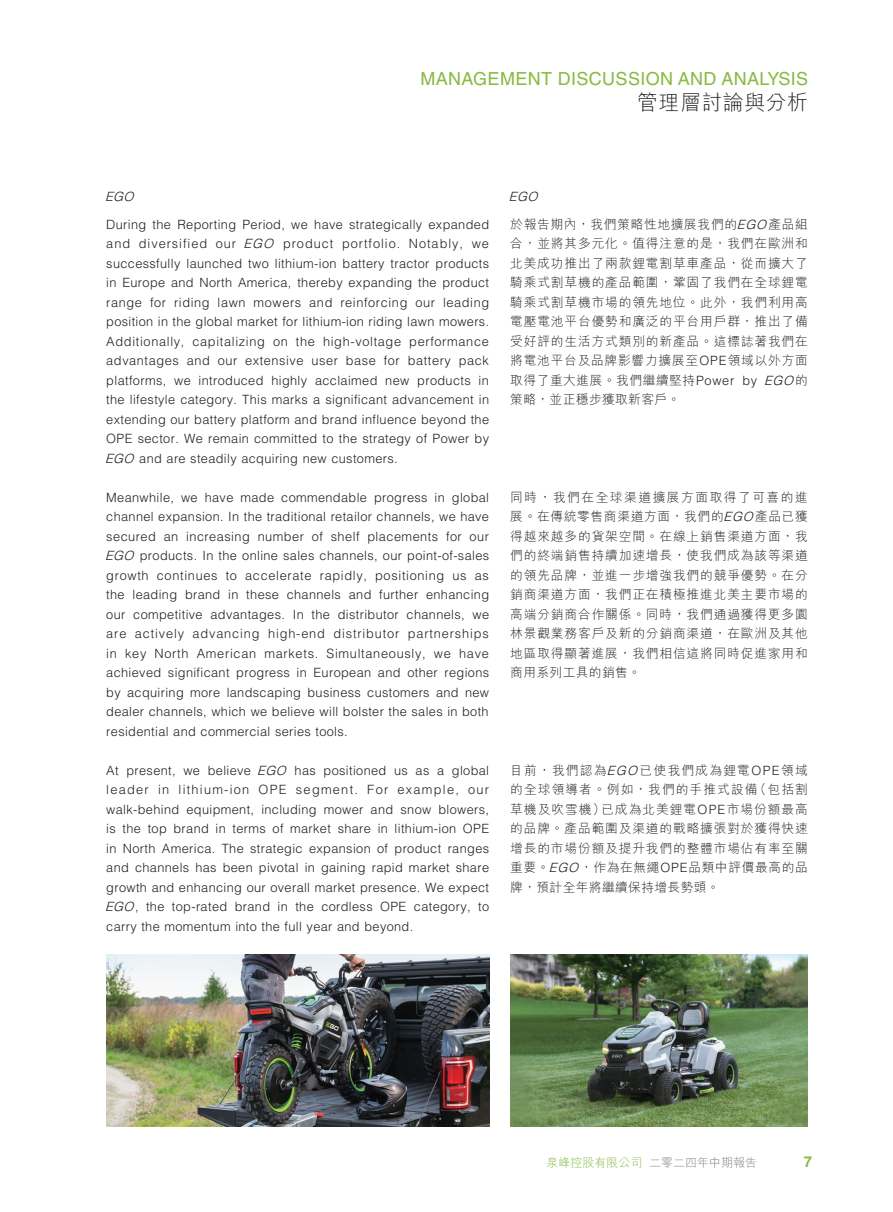
<style>
.page{position:relative;width:893px;height:1212px;background:#fff}
.page>*{position:absolute;margin:0;border:0;box-sizing:border-box;transform-origin:0 0}
.t1{font:300 21px "M Hei HK";letter-spacing:.02em;color:#231f20}
.t2{font:18px "Helvetica LT Std";letter-spacing:.02em;color:#88ba42}
.t3{font:700 15px "Helvetica LT Std";color:#88ba42}
.t4{font:300 12.75px/19.5px "Helvetica LT Std";letter-spacing:.03em;color:#231f20;text-align:justify}
.t5{font:300 12.75px/19.5px "M Hei HK";letter-spacing:.055em;color:#231f20;text-align:justify}
.t6{font:italic 300 12.75px "Helvetica LT Std";color:#231f20}
.t7{font:300 12px "M Hei HK";color:#808285}
.s1{font-style:italic}
.s2{font-family:"Helvetica LT Std";font-style:italic}
.s3{font-family:"Helvetica LT Std"}
.s4{color:#88ba42}
</style>
<div class="page">
<img style="left:106px;top:955px;width:383px;height:172px">
<img style="left:510px;top:955px;width:298px;height:172px">
<h2 class="t2" style="left:420px;top:68px;width:389px">MANAGEMENT DISCUSSION AND ANALYSIS</h2>
<h1 class="t1" style="left:637px;top:92px;width:172px">管理層討論與分析</h1>
<p class="t6" style="left:105px;top:188px;width:34px">EGO</p>
<p class="t4" style="left:105px;top:214px;width:386px">During the Reporting Period, we have strategically expanded and diversified our <span class="s1">EGO</span> product portfolio. Notably, we successfully launched two lithium-ion battery tractor products in Europe and North America, thereby expanding the product range for riding lawn mowers and reinforcing our leading position in the global market for lithium-ion riding lawn mowers.<br>Additionally, capitalizing on the high-voltage performance advantages and our extensive user base for battery pack platforms, we introduced highly acclaimed new products in the lifestyle category. This marks a significant advancement in extending our battery platform and brand influence beyond the OPE sector. We remain committed to the strategy of Power by <span class="s1">EGO</span> and are steadily acquiring new customers.</p>
<p class="t4" style="left:105px;top:487px;width:386px">Meanwhile, we have made commendable progress in global channel expansion. In the traditional retailor channels, we have secured an increasing number of shelf placements for our <span class="s1">EGO</span> products. In the online sales channels, our point-of-sales growth continues to accelerate rapidly, positioning us as the leading brand in these channels and further enhancing our competitive advantages. In the distributor channels, we are actively advancing high-end distributor partnerships in key North American markets. Simultaneously, we have achieved significant progress in European and other regions by acquiring more landscaping business customers and new dealer channels, which we believe will bolster the sales in both residential and commercial series tools.</p>
<p class="t4" style="left:105px;top:760px;width:386px">At present, we believe <span class="s1">EGO</span> has positioned us as a global leader in lithium-ion OPE segment. For example, our walk-behind equipment, including mower and snow blowers, is the top brand in terms of market share in lithium-ion OPE in North America. The strategic expansion of product ranges and channels has been pivotal in gaining rapid market share growth and enhancing our overall market presence. We expect <span class="s1">EGO</span>, the top-rated brand in the cordless OPE category, to carry the momentum into the full year and beyond.</p>
<p class="t6" style="left:509px;top:188px;width:34px">EGO</p>
<p class="t5" style="left:510px;top:214px;width:299px">於報告期內，我們策略性地擴展我們的<span class="s2">EGO</span>產品組合，並將其多元化。值得注意的是，我們在歐洲和北美成功推出了兩款鋰電割草車產品，從而擴大了騎乘式割草機的產品範圍，鞏固了我們在全球鋰電騎乘式割草機市場的領先地位。此外，我們利用高電壓電池平台優勢和廣泛的平台用戶群，推出了備受好評的生活方式類別的新產品。這標誌著我們在將電池平台及品牌影響力擴展至<span class="s3">OPE</span>領域以外方面取得了重大進展。我們繼續堅持<span class="s3">Power by</span> <span class="s2">EGO</span>的策略，並正穩步獲取新客戶。</p>
<p class="t5" style="left:510px;top:487px;width:299px">同時，我們在全球渠道擴展方面取得了可喜的進展。在傳統零售商渠道方面，我們的<span class="s2">EGO</span>產品已獲得越來越多的貨架空間。在線上銷售渠道方面，我們的終端銷售持續加速增長，使我們成為該等渠道的領先品牌，並進一步增強我們的競爭優勢。在分銷商渠道方面，我們正在積極推進北美主要市場的高端分銷商合作關係。同時，我們通過獲得更多園林景觀業務客戶及新的分銷商渠道，在歐洲及其他地區取得顯著進展，我們相信這將同時促進家用和商用系列工具的銷售。</p>
<p class="t5" style="left:510px;top:760px;width:299px">目前，我們認為<span class="s2">EGO</span>已使我們成為鋰電<span class="s3">OPE</span>領域的全球領導者。例如，我們的手推式設備（包括割草機及吹雪機）已成為北美鋰電<span class="s3">OPE</span>市場份額最高的品牌。產品範圍及渠道的戰略擴張對於獲得快速增長的市場份額及提升我們的整體市場佔有率至關重要。<span class="s2">EGO</span>，作為在無繩<span class="s3">OPE</span>品類中評價最高的品牌，預計全年將繼續保持增長勢頭。</p>
<p class="t7" style="left:546px;top:1157px;width:212px"><span class="s4">泉峰控股有限公司</span> 二零二四年中期報告</p>
<p class="t3" style="left:804px;top:1153px;width:10px">7</p>
</div>
